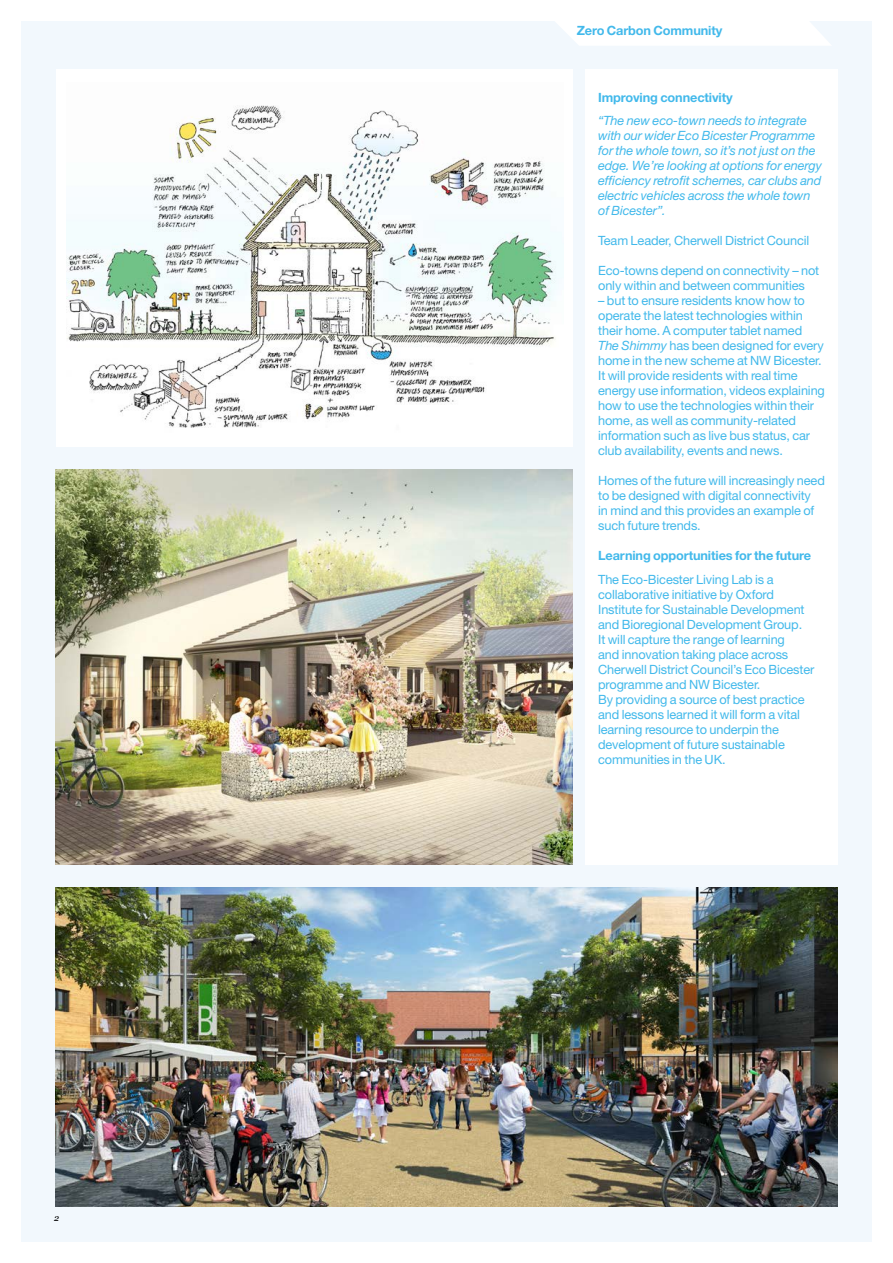
<style>
.page{position:relative;width:893px;height:1263px;background:#fff}
.page>*{position:absolute;margin:0;border:0;box-sizing:border-box;transform-origin:0 0}
.t1{font:12.75px/15px "Helvetica Neue LT Pro";letter-spacing:-.01em;color:#42b9eb}
.t2{font:italic 12.75px/15px "Helvetica Neue LT Pro";letter-spacing:-.01em;color:#42b9eb}
.t3{font:700 12.75px "Helvetica Neue LT Pro";letter-spacing:-.01em;color:#42b9eb}
.t4{font:italic 9px "Georgia";color:#000}
.s1{font-style:italic}
</style>
<div class="page">
<div style="left:21px;top:21px;width:851px;height:1220px;background:#f2f8fd"></div>
<div style="left:56px;top:69px;width:517px;height:378px;background:#fff"></div>
<img style="left:66px;top:105px;width:497px;height:323px">
<svg style="left:555px;top:21px;width:275px;height:24px"></svg>
<img style="left:56px;top:470px;width:517px;height:394px">
<img style="left:56px;top:887px;width:782px;height:320px">
<div style="left:585px;top:69px;width:253px;height:795px;background:#fff"></div>
<p class="t4" style="left:54px;top:1211px;width:7px">2</p>
<p class="t3" style="left:577px;top:23px;width:147px">Zero Carbon Community</p>
<p class="t3" style="left:598px;top:89px;width:136px">Improving connectivity</p>
<p class="t2" style="left:598px;top:113px;width:225px">“The new eco-town needs to integrate with our wider Eco Bicester Programme for the whole town, so it’s not just on the edge. We’re looking at options for energy efficiency retrofit schemes, car clubs and electric vehicles across the whole town of Bicester”.</p>
<p class="t1" style="left:598px;top:233px;width:213px">Team Leader, Cherwell District Council</p>
<p class="t1" style="left:598px;top:263px;width:223px">Eco-towns depend on connectivity – not only within and between communities</p>
<p class="t1" style="left:598px;top:293px;width:228px">– but to ensure residents know how to operate the latest technologies within their home. A computer tablet named <span class="s1">The Shimmy</span> has been designed for every home in the new scheme at NW Bicester.<br>It will provide residents with real time energy use information, videos explaining how to use the technologies within their home, as well as community-related information such as live bus status, car club availability, events and news.</p>
<p class="t1" style="left:598px;top:473px;width:228px">Homes of the future will increasingly need to be designed with digital connectivity<br>in mind and this provides an example of such future trends.</p>
<p class="t3" style="left:598px;top:548px;width:214px">Learning opportunities for the future</p>
<p class="t1" style="left:598px;top:571px;width:218px">The Eco-Bicester Living Lab is a collaborative initiative by Oxford Institute for Sustainable Development and Bioregional Development Group.<br>It will capture the range of learning<br>and innovation taking place across Cherwell District Council’s Eco Bicester programme and NW Bicester.<br>By providing a source of best practice and lessons learned it will form a vital learning resource to underpin the development of future sustainable communities in the UK.</p>
</div>
